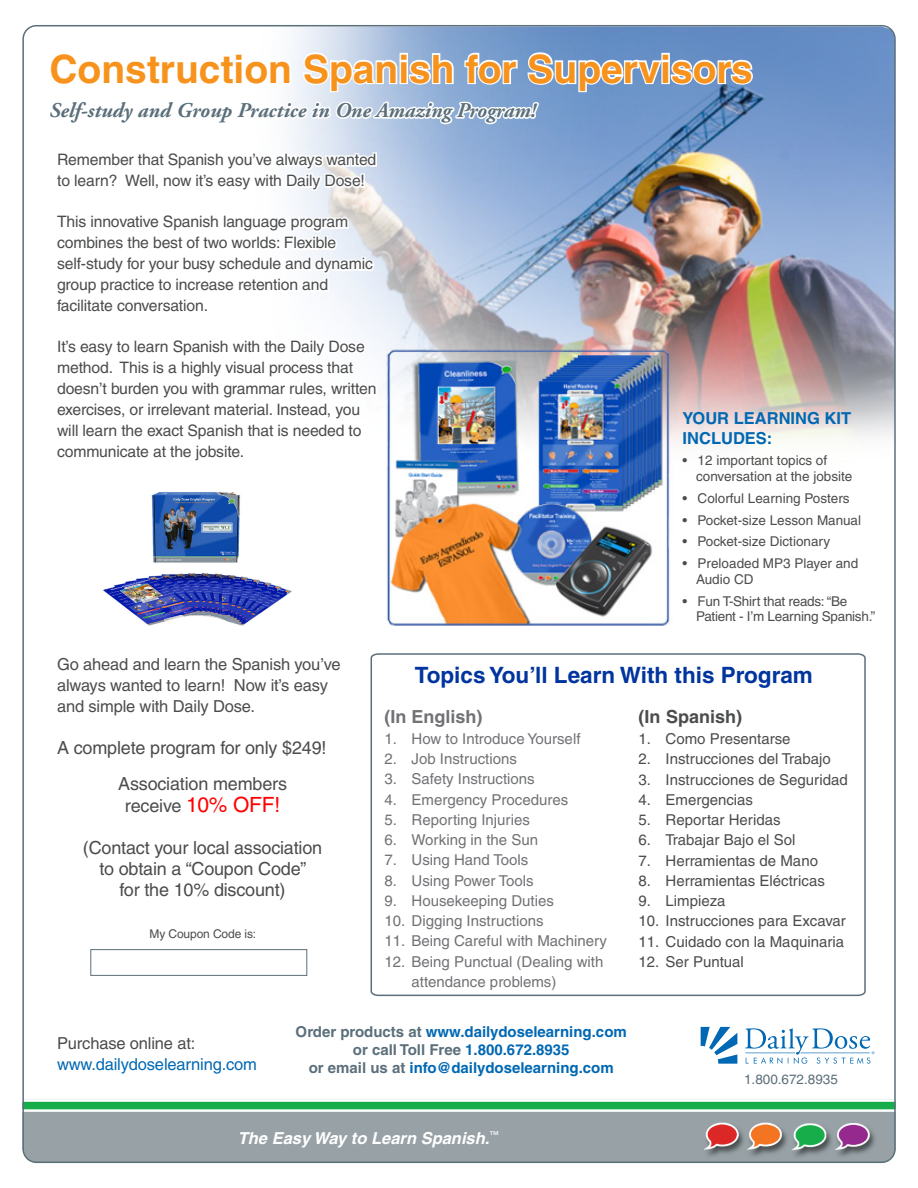
<style>
.page{position:relative;width:918px;height:1188px;background:#fff}
.page>*{position:absolute;margin:0;border:0;box-sizing:border-box;transform-origin:0 0}
.t1{font:700 39px "Helvetica";color:#f7931d}
.t2{font:700 22.5px "Helvetica";color:#00349e}
.t3{font:italic 700 21px "Adobe Garamond";color:#5b6f7b}
.t4{font:18px "Helvetica";letter-spacing:-.01em;color:#4b4c4d}
.SmallTitle{font:700 18px "Helvetica";color:#4b4c4d}
.t5{font:700 18px "Helvetica";color:#717275}
.t6{font:16.5px/21px "Helvetica";letter-spacing:-.01em;color:#4b4c4d}
.t7{font:italic 700 16.5px "Helvetica";color:#fff}
.t8{font:16.5px "Helvetica";letter-spacing:-.01em;color:#0168b3}
.t9{font:700 16.5px/19.8px "Helvetica";color:#0168b3}
.t10{font:15.75px/21px "Helvetica";letter-spacing:-.01em;color:#4b4c4d}
.t11{font:15px/20.2px "Helvetica";color:#717275}
.Suites{font:15px "Helvetica";color:#4b4c4d}
.t12{font:700 15px "Helvetica";color:#0168b3}
.t13{font:700 15px "Helvetica";color:#5b6f7b}
.t14{font:13.5px "Helvetica";color:#4b4c4d}
.t15{font:13.5px "Helvetica";letter-spacing:-.02em;color:#4b4c4d}
.t16{font:13.5px "Helvetica";color:#5b6f7b}
.t17{font:12px "Helvetica";letter-spacing:-.01em;color:#4b4c4d}
.s1{font-size:21px;color:#f00}
.s2{color:#5b6f7b}
.s3{color:#0168b3}
</style>
<div class="page">
<img style="left:25px;top:1101px;width:868px;height:62px">
<svg style="left:701px;top:1027px;width:173px;height:37px"></svg>
<img style="left:25px;top:28px;width:868px;height:598px">
<div style="left:90px;top:949px;width:217px;height:27px;border:1px solid #5b6f7b"></div>
<img style="left:47px;top:28px;width:707px;height:435px">
<img style="left:101px;top:480px;width:192px;height:146px">
<svg style="left:370px;top:653px;width:496px;height:344px"></svg>
<p class="t1" style="left:50px;top:45px;width:705px">Construction Spanish for Supervisors</p>
<p class="t3" style="left:50px;top:99px;width:488px">Self-study and Group Practice in One Amazing Program!</p>
<p class="t10" style="left:57px;top:149px;width:321px">Remember that Spanish you’ve always wanted to learn? Well, now it’s easy with Daily Dose!</p>
<p class="t10" style="left:57px;top:211px;width:317px">This innovative Spanish language program combines the best of two worlds: Flexible self-study for your busy schedule and dynamic group practice to increase retention and</p>
<p class="t10" style="left:57px;top:295px;width:153px">facilitate conversation.</p>
<p class="t10" style="left:57px;top:336px;width:321px">It’s easy to learn Spanish with the Daily Dose method. This is a highly visual process that doesn’t burden you with grammar rules, written exercises, or irrelevant material. Instead, you will learn the exact Spanish that is needed to communicate at the jobsite.</p>
<p class="t9" style="left:683px;top:408px;width:170px">YOUR LEARNING KIT<br>INCLUDES:</p>
<p class="t14" style="left:683px;top:453px;width:146px">• 12 important topics of</p>
<p class="t14" style="left:696px;top:469px;width:158px">conversation at the jobsite</p>
<p class="t14" style="left:683px;top:490px;width:168px">• Colorful Learning Posters</p>
<p class="t14" style="left:683px;top:512px;width:180px">• Pocket-size Lesson Manual</p>
<p class="t14" style="left:683px;top:534px;width:149px">• Pocket-size Dictionary</p>
<p class="t14" style="left:683px;top:556px;width:177px">• Preloaded MP3 Player and</p>
<p class="t14" style="left:696px;top:571px;width:59px">Audio CD</p>
<p class="t15" style="left:683px;top:593px;width:166px">• Fun T-Shirt that reads: “Be</p>
<p class="t15" style="left:696px;top:609px;width:181px">Patient - I’m Learning Spanish.”</p>
<p class="t6" style="left:57px;top:654px;width:285px">Go ahead and learn the Spanish you’ve always wanted to learn! Now it’s easy and simple with Daily Dose.</p>
<p class="t4" style="left:57px;top:737px;width:271px">A complete program for only $249!</p>
<p class="t4" style="left:118px;top:773px;width:170px">Association members</p>
<p class="t4" style="left:125px;top:795px;width:157px">receive <span class="s1">10% OFF!</span></p>
<p class="t4" style="left:83px;top:837px;width:241px">(Contact your local association</p>
<p class="t4" style="left:99px;top:858px;width:209px">to obtain a “Coupon Code”</p>
<p class="t4" style="left:120px;top:879px;width:167px">for the 10% discount)</p>
<p class="t17" style="left:150px;top:927px;width:108px">My Coupon Code is:</p>
<p class="t2" style="left:415px;top:662px;width:400px">Topics You’ll Learn With this Program</p>
<p class="t5" style="left:385px;top:705px;width:100px">(In English)</p>
<p class="t11" style="left:385px;top:728px;width:197px">1. How to Introduce Yourself</p>
<p class="t11" style="left:385px;top:749px;width:134px">2. Job Instructions</p>
<p class="t11" style="left:385px;top:769px;width:152px">3. Safety Instructions</p>
<p class="t11" style="left:385px;top:789px;width:185px">4. Emergency Procedures</p>
<p class="t11" style="left:385px;top:809px;width:147px">5. Reporting Injuries</p>
<p class="t11" style="left:385px;top:830px;width:155px">6. Working in the Sun</p>
<p class="t11" style="left:385px;top:850px;width:145px">7. Using Hand Tools</p>
<p class="t11" style="left:385px;top:870px;width:151px">8. Using Power Tools</p>
<p class="t11" style="left:385px;top:890px;width:171px">9. Housekeeping Duties</p>
<p class="t11" style="left:385px;top:911px;width:160px">10. Digging Instructions</p>
<p class="t11" style="left:385px;top:931px;width:224px">11. Being Careful with Machinery</p>
<p class="t11" style="left:412px;top:951px;width:193px;text-indent:-27px">12. Being Punctual (Dealing with attendance problems)</p>
<p class="SmallTitle" style="left:639px;top:706px;width:105px">(In Spanish)</p>
<p class="Suites" style="left:639px;top:730px;width:154px">1. Como Presentarse</p>
<p class="Suites" style="left:639px;top:751px;width:194px">2. Instrucciones del Trabajo</p>
<p class="Suites" style="left:639px;top:771px;width:211px">3. Instrucciones de Seguridad</p>
<p class="Suites" style="left:639px;top:791px;width:116px">4. Emergencias</p>
<p class="Suites" style="left:639px;top:811px;width:144px">5. Reportar Heridas</p>
<p class="Suites" style="left:639px;top:832px;width:158px">6. Trabajar Bajo el Sol</p>
<p class="Suites" style="left:639px;top:852px;width:181px">7. Herramientas de Mano</p>
<p class="Suites" style="left:639px;top:872px;width:188px">8. Herramientas Eléctricas</p>
<p class="Suites" style="left:639px;top:892px;width:89px">9. Limpieza</p>
<p class="Suites" style="left:639px;top:913px;width:209px">10. Instrucciones para Excavar</p>
<p class="Suites" style="left:639px;top:933px;width:207px">11. Cuidado con la Maquinaria</p>
<p class="Suites" style="left:639px;top:953px;width:107px">12. Ser Puntual</p>
<p class="t6" style="left:57px;top:1033px;width:140px">Purchase online at:</p>
<p class="t8" style="left:57px;top:1055px;width:201px">www.dailydoselearning.com</p>
<p class="t12" style="left:296px;top:1023px;width:333px"><span class="s2">Order products at</span> www.dailydoselearning.com</p>
<p class="t13" style="left:353px;top:1041px;width:218px">or call Toll Free <span class="s3">1.800.672.8935</span></p>
<p class="t12" style="left:309px;top:1059px;width:307px"><span class="s2">or email us at</span> info@dailydoselearning.com</p>
<p class="t7" style="left:238px;top:1128px;width:263px">The Easy Way to Learn Spanish.<sup>™</sup></p>
<p class="t16" style="left:744px;top:1071px;width:95px">1.800.672.8935</p>
</div>
